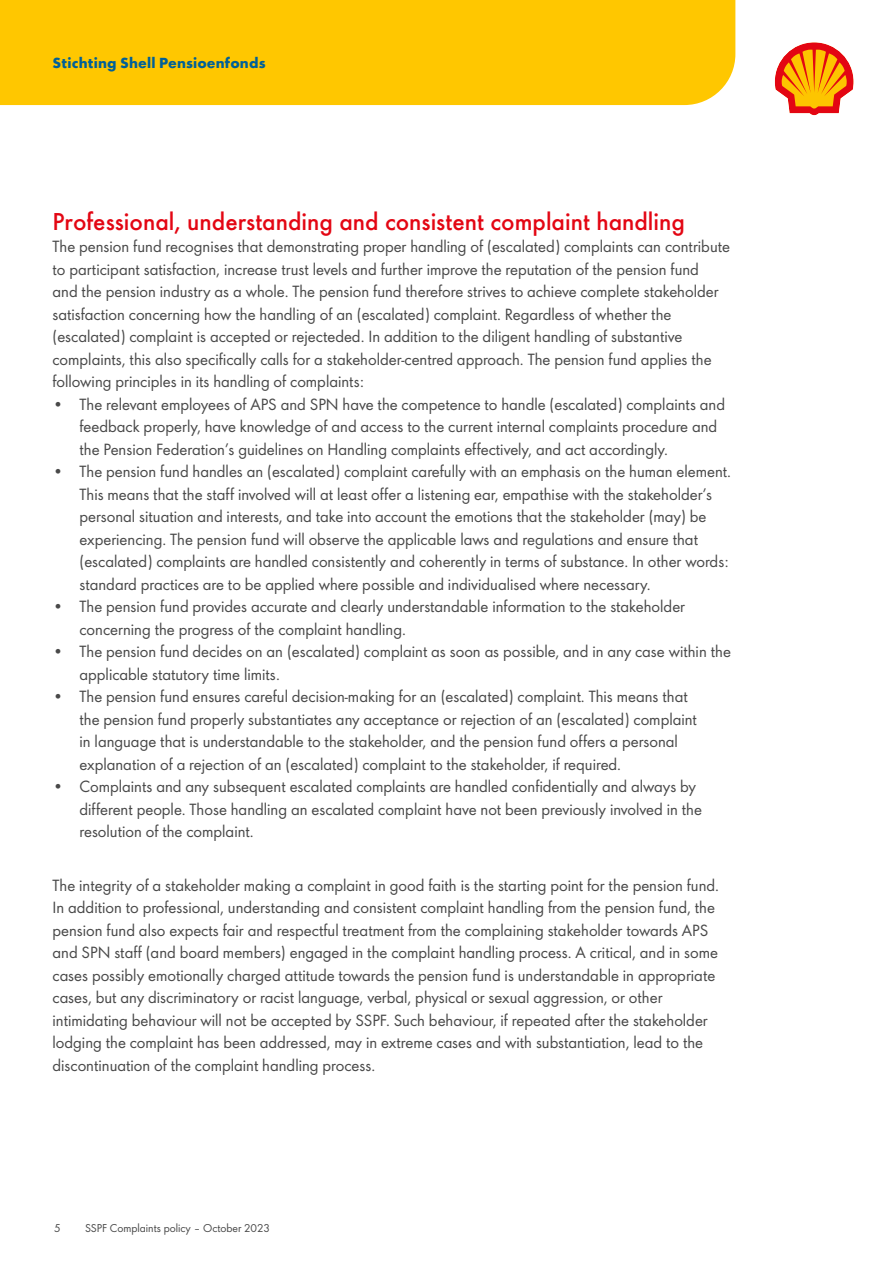
<style>
.page{position:relative;width:893px;height:1263px;background:#fff}
.page>*{position:absolute;margin:0;border:0;box-sizing:border-box;transform-origin:0 0}
.t1{font:500 22.5px "Shell";color:#e30613}
.t2{font:15px/22.5px "Shell";color:#494949}
.t3{font:700 13.5px "Shell";letter-spacing:.01em;color:#006097}
.t4{font:10.5px "Shell";color:#494949}
</style>
<div class="page">
<div style="left:0;top:0;width:735px;height:105px;background:#ffc700"></div>
<svg style="left:774px;top:42px;width:80px;height:74px"></svg>
<p class="t3" style="left:53px;top:52px;width:214px">Stichting Shell Pensioenfonds</p>
<h1 class="t1" style="left:53px;top:202px;width:634px">Professional, understanding and consistent complaint handling</h1>
<p class="t2" style="left:53px;top:235px;width:679px">The pension fund recognises that demonstrating proper handling of (escalated) complaints can contribute to participant satisfaction, increase trust levels and further improve the reputation of the pension fund<br>and the pension industry as a whole. The pension fund therefore strives to achieve complete stakeholder satisfaction concerning how the handling of an (escalated) complaint. Regardless of whether the (escalated) complaint is accepted or rejecteded. In addition to the diligent handling of substantive complaints, this also specifically calls for a stakeholder-centred approach. The pension fund applies the following principles in its handling of complaints:</p>
<p class="t2" style="left:80px;top:392px;width:647px;text-indent:-27px">• The relevant employees of APS and SPN have the competence to handle (escalated) complaints and feedback properly, have knowledge of and access to the current internal complaints procedure and the Pension Federation’s guidelines on Handling complaints effectively, and act accordingly.</p>
<p class="t2" style="left:80px;top:460px;width:653px;text-indent:-27px">• The pension fund handles an (escalated) complaint carefully with an emphasis on the human element.<br>This means that the staff involved will at least offer a listening ear, empathise with the stakeholder’s personal situation and interests, and take into account the emotions that the stakeholder (may) be experiencing. The pension fund will observe the applicable laws and regulations and ensure that (escalated) complaints are handled consistently and coherently in terms of substance. In other words: standard practices are to be applied where possible and individualised where necessary.</p>
<p class="t2" style="left:80px;top:595px;width:607px;text-indent:-27px">• The pension fund provides accurate and clearly understandable information to the stakeholder concerning the progress of the complaint handling.</p>
<p class="t2" style="left:80px;top:640px;width:653px;text-indent:-27px">• The pension fund decides on an (escalated) complaint as soon as possible, and in any case within the applicable statutory time limits.</p>
<p class="t2" style="left:80px;top:685px;width:619px;text-indent:-27px">• The pension fund ensures careful decision-making for an (escalated) complaint. This means that the pension fund properly substantiates any acceptance or rejection of an (escalated) complaint in language that is understandable to the stakeholder, and the pension fund offers a personal explanation of a rejection of an (escalated) complaint to the stakeholder, if required.</p>
<p class="t2" style="left:80px;top:775px;width:624px;text-indent:-27px">• Complaints and any subsequent escalated complaints are handled confidentially and always by different people. Those handling an escalated complaint have not been previously involved in the resolution of the complaint.</p>
<p class="t2" style="left:53px;top:873px;width:668px">The integrity of a stakeholder making a complaint in good faith is the starting point for the pension fund.<br>In addition to professional, understanding and consistent complaint handling from the pension fund, the pension fund also expects fair and respectful treatment from the complaining stakeholder towards APS and SPN staff (and board members) engaged in the complaint handling process. A critical, and in some cases possibly emotionally charged attitude towards the pension fund is understandable in appropriate cases, but any discriminatory or racist language, verbal, physical or sexual aggression, or other intimidating behaviour will not be accepted by SSPF. Such behaviour, if repeated after the stakeholder lodging the complaint has been addressed, may in extreme cases and with substantiation, lead to the discontinuation of the complaint handling process.</p>
<p class="t4" style="left:54px;top:1219px;width:8px">5</p>
<p class="t4" style="left:85px;top:1219px;width:186px">SSPF Complaints policy – October 2023</p>
</div>
